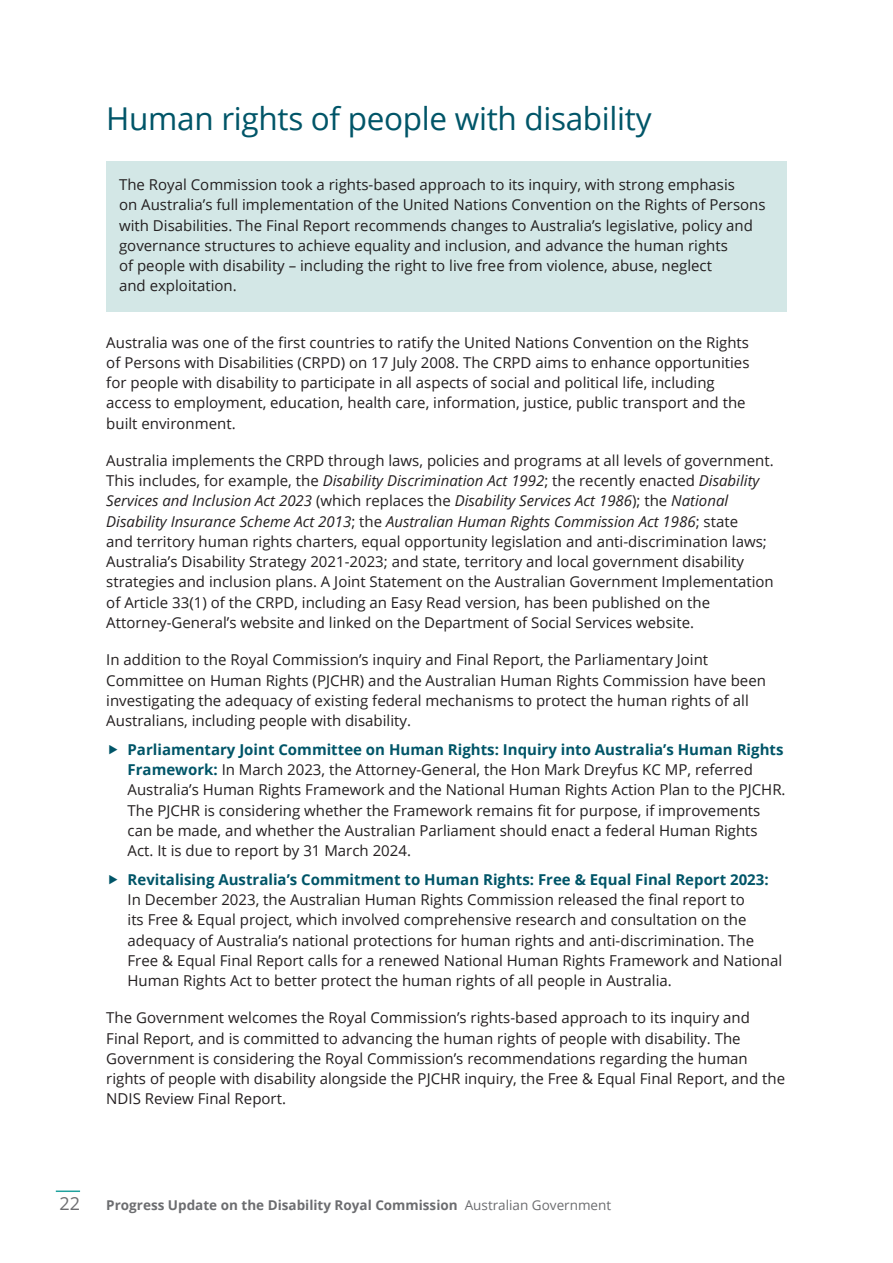
<style>
.page{position:relative;width:893px;height:1263px;background:#fff}
.page>*{position:absolute;margin:0;border:0;box-sizing:border-box;transform-origin:0 0}
.t1{font:31.5px "Open Sans";letter-spacing:-.01em;color:#005568}
.t2{font:18px "Open Sans";color:#6c6d70}
.Body_-_10_13_5{font:15px/20.2px "Open Sans";color:#231f20}
.Body_-_10_13_5_-_shaded_Teal{font:15px/20.2px "Open Sans";color:#231f20}
.t3{font:700 13.5px "Open Sans";color:#6c6d70}
.s1{font-style:italic}
.s2{font-weight:700;color:#005568}
.s3{font-weight:400}
</style>
<div class="page">
<div style="left:106px;top:162px;width:681px;height:150px;background:#d3e7e6"></div>
<hr style="left:56px;top:1190px;width:24px;height:2px;background:#1fa29e">
<h2 class="t1" style="left:106px;top:97px;width:547px">Human rights of people with disability</h2>
<p class="Body_-_10_13_5_-_shaded_Teal" style="left:119px;top:174px;width:648px">The Royal Commission took a rights-based approach to its inquiry, with strong emphasis<br>on Australia’s full implementation of the United Nations Convention on the Rights of Persons with Disabilities. The Final Report recommends changes to Australia’s legislative, policy and governance structures to achieve equality and inclusion, and advance the human rights<br>of people with disability – including the right to live free from violence, abuse, neglect<br>and exploitation.</p>
<p class="Body_-_10_13_5" style="left:106px;top:332px;width:645px">Australia was one of the first countries to ratify the United Nations Convention on the Rights of Persons with Disabilities (CRPD) on 17 July 2008. The CRPD aims to enhance opportunities for people with disability to participate in all aspects of social and political life, including access to employment, education, health care, information, justice, public transport and the built environment.</p>
<p class="Body_-_10_13_5" style="left:106px;top:450px;width:669px">Australia implements the CRPD through laws, policies and programs at all levels of government.<br>This includes, for example, the <span class="s1">Disability Discrimination Act 1992</span>; the recently enacted <span class="s1">Disability Services and Inclusion Act 2023</span> (which replaces the <span class="s1">Disability Services Act 1986</span>); the <span class="s1">National Disability Insurance Scheme Act 2013</span>; the <span class="s1">Australian Human Rights Commission Act 1986</span>; state<br>and territory human rights charters, equal opportunity legislation and anti-discrimination laws; Australia’s Disability Strategy 2021-2023; and state, territory and local government disability strategies and inclusion plans. A Joint Statement on the Australian Government Implementation of Article 33(1) of the CRPD, including an Easy Read version, has been published on the Attorney‑General’s website and linked on the Department of Social Services website.</p>
<p class="Body_-_10_13_5" style="left:106px;top:649px;width:661px">In addition to the Royal Commission’s inquiry and Final Report, the Parliamentary Joint Committee on Human Rights (PJCHR) and the Australian Human Rights Commission have been investigating the adequacy of existing federal mechanisms to protect the human rights of all Australians, including people with disability.</p>
<p class="Body_-_10_13_5" style="left:128px;top:739px;width:659px"><span class="s2">Parliamentary Joint Committee on Human Rights: Inquiry into Australia’s Human Rights Framework:</span> In March 2023, the Attorney-General, the Hon Mark Dreyfus KC MP, referred Australia’s Human Rights Framework and the National Human Rights Action Plan to the PJCHR.<br>The PJCHR is considering whether the Framework remains fit for purpose, if improvements can be made, and whether the Australian Parliament should enact a federal Human Rights Act. It is due to report by 31 March 2024.</p>
<p class="Body_-_10_13_5" style="left:128px;top:869px;width:656px"><span class="s2">Revitalising Australia’s Commitment to Human Rights: Free &amp; Equal Final Report 2023:<br></span>In December 2023, the Australian Human Rights Commission released the final report to<br>its Free &amp; Equal project, which involved comprehensive research and consultation on the adequacy of Australia’s national protections for human rights and anti-discrimination. The Free &amp; Equal Final Report calls for a renewed National Human Rights Framework and National Human Rights Act to better protect the human rights of all people in Australia.</p>
<p class="Body_-_10_13_5" style="left:106px;top:1007px;width:680px">The Government welcomes the Royal Commission’s rights-based approach to its inquiry and Final Report, and is committed to advancing the human rights of people with disability. The Government is considering the Royal Commission’s recommendations regarding the human rights of people with disability alongside the PJCHR inquiry, the Free &amp; Equal Final Report, and the NDIS Review Final Report.</p>
<p class="t2" style="left:59px;top:1191px;width:22px">22</p>
<p class="t3" style="left:106px;top:1195px;width:506px">Progress Update on the Disability Royal Commission <span class="s3">Australian Government</span></p>
</div>
